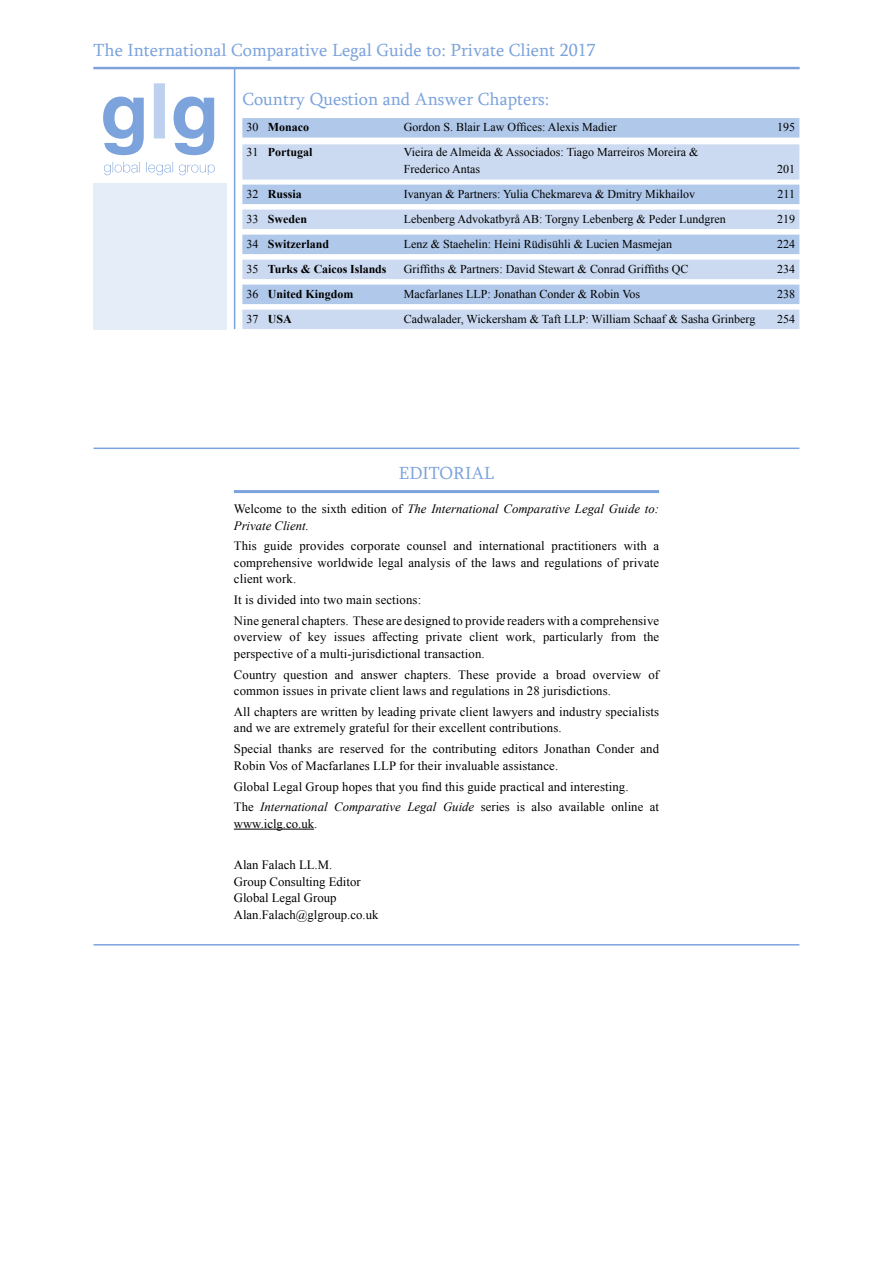
<style>
.page{position:relative;width:893px;height:1263px;background:#fff}
.page>*{position:absolute;margin:0;border:0;box-sizing:border-box;transform-origin:0 0}
.t1{font:18px "Sylfaen";color:#7ca3dc}
.t2{font:12.75px/16.5px "Times New Roman";letter-spacing:.01em;color:#000}
.t3{font:italic 12.75px/16.5px "Times New Roman";color:#000}
.t4{font:12px/16.5px "Times New Roman";color:#000}
.t5{font:700 12px "Times New Roman";color:#000}
.s1{font-weight:400}
.s2{font-style:normal}
.s3{font-style:italic}
</style>
<div class="page">
<hr style="left:94px;top:448px;width:705px;height:1px;background:#7ca3dc">
<hr style="left:94px;top:944px;width:705px;height:1px;background:#7ca3dc">
<hr style="left:234px;top:490px;width:425px;height:3px;background:#7ca3dc">
<hr style="left:234px;top:68px;width:1px;height:261px;background:#7ca3dc">
<hr style="left:234px;top:829px;width:80px;height:1px;background:#000">
<div style="left:242px;top:118px;width:557px;height:20px;background:#b0c8ea"></div>
<div style="left:242px;top:144px;width:557px;height:36px;background:#cbdaf1"></div>
<div style="left:242px;top:185px;width:557px;height:19px;background:#b0c8ea"></div>
<div style="left:242px;top:210px;width:557px;height:19px;background:#cbdaf1"></div>
<div style="left:242px;top:235px;width:557px;height:19px;background:#b0c8ea"></div>
<div style="left:242px;top:260px;width:557px;height:19px;background:#cbdaf1"></div>
<div style="left:242px;top:285px;width:557px;height:19px;background:#b0c8ea"></div>
<div style="left:242px;top:310px;width:557px;height:19px;background:#cbdaf1"></div>
<div style="left:94px;top:183px;width:133px;height:146px;background:#e5edf8"></div>
<hr style="left:94px;top:67px;width:705px;height:2px;background:#7ca3dc">
<svg style="left:104px;top:162px;width:111px;height:13px"></svg>
<svg style="left:174px;top:97px;width:40px;height:58px"></svg>
<svg style="left:154px;top:83px;width:11px;height:55px"></svg>
<svg style="left:103px;top:97px;width:41px;height:58px"></svg>
<h1 class="t1" style="left:94px;top:38px;width:504px">The International Comparative Legal Guide to: Private Client 2017</h1>
<h1 class="t1" style="left:242px;top:87px;width:308px">Country Question and Answer Chapters:</h1>
<p class="t5" style="left:247px;top:119px;width:64px"><span class="s1">30</span> Monaco</p>
<p class="t4" style="left:404px;top:119px;width:214px">Gordon S. Blair Law Offices: Alexis Madier</p>
<p class="t4" style="left:777px;top:119px;width:19px">195</p>
<p class="t5" style="left:247px;top:144px;width:67px"><span class="s1">31</span> Portugal</p>
<p class="t4" style="left:404px;top:144px;width:296px">Vieira de Almeida &amp; Associados: Tiago Marreiros Moreira &amp;<br>Frederico Antas</p>
<p class="t4" style="left:777px;top:160px;width:19px">201</p>
<p class="t5" style="left:247px;top:185px;width:57px"><span class="s1">32</span> Russia</p>
<p class="t4" style="left:404px;top:185px;width:293px">Ivanyan &amp; Partners: Yulia Chekmareva &amp; Dmitry Mikhailov</p>
<p class="t4" style="left:778px;top:185px;width:19px">211</p>
<p class="t5" style="left:247px;top:210px;width:62px"><span class="s1">33</span> Sweden</p>
<p class="t4" style="left:404px;top:210px;width:323px">Lebenberg Advokatbyrå AB: Torgny Lebenberg &amp; Peder Lundgren</p>
<p class="t4" style="left:777px;top:210px;width:19px">219</p>
<p class="t5" style="left:247px;top:235px;width:84px"><span class="s1">34</span> Switzerland</p>
<p class="t4" style="left:404px;top:235px;width:270px">Lenz &amp; Staehelin: Heini Rüdisühli &amp; Lucien Masmejan</p>
<p class="t4" style="left:777px;top:235px;width:19px">224</p>
<p class="t5" style="left:247px;top:260px;width:141px"><span class="s1">35</span> Turks &amp; Caicos Islands</p>
<p class="t4" style="left:404px;top:260px;width:286px">Griffiths &amp; Partners: David Stewart &amp; Conrad Griffiths QC</p>
<p class="t4" style="left:777px;top:260px;width:19px">234</p>
<p class="t5" style="left:247px;top:285px;width:108px"><span class="s1">36</span> United Kingdom</p>
<p class="t4" style="left:404px;top:285px;width:238px">Macfarlanes LLP: Jonathan Conder &amp; Robin Vos</p>
<p class="t4" style="left:777px;top:285px;width:19px">238</p>
<p class="t5" style="left:247px;top:310px;width:47px"><span class="s1">37</span> USA</p>
<p class="t4" style="left:404px;top:310px;width:353px">Cadwalader, Wickersham &amp; Taft LLP: William Schaaf &amp; Sasha Grinberg</p>
<p class="t4" style="left:777px;top:310px;width:19px">254</p>
<h1 class="t1" style="left:399px;top:461px;width:97px">EDITORIAL</h1>
<p class="t3" style="left:234px;top:500px;width:427px"><span class="s2">Welcome to the sixth edition of</span> The International Comparative Legal Guide to:<br>Private Client.</p>
<p class="t2" style="left:234px;top:537px;width:427px;text-align:justify">This guide provides corporate counsel and international practitioners with a comprehensive worldwide legal analysis of the laws and regulations of private client work.</p>
<p class="t2" style="left:234px;top:589px;width:427px;line-height:20.7px">It is divided into two main sections:<br>Nine general chapters. These are designed to provide readers with a comprehensive</p>
<p class="t2" style="left:234px;top:628px;width:427px">overview of key issues affecting private client work, particularly from the perspective of a multi-jurisdictional transaction.</p>
<p class="t2" style="left:234px;top:666px;width:427px">Country question and answer chapters. These provide a broad overview of common issues in private client laws and regulations in 28 jurisdictions.</p>
<p class="t2" style="left:234px;top:703px;width:427px">All chapters are written by leading private client lawyers and industry specialists and we are extremely grateful for their excellent contributions.</p>
<p class="t2" style="left:234px;top:740px;width:427px">Special thanks are reserved for the contributing editors Jonathan Conder and<br>Robin Vos of Macfarlanes LLP for their invaluable assistance.</p>
<p class="t2" style="left:234px;top:775px;width:427px;line-height:20.7px">Global Legal Group hopes that you find this guide practical and interesting.<br>The <span class="s3">International Comparative Legal Guide</span> series is also available online at</p>
<p class="t2" style="left:234px;top:815px;width:85px">www.iclg.co.uk.</p>
<p class="t2" style="left:234px;top:856px;width:146px">Alan Falach LL.M.<br>Group Consulting Editor<br>Global Legal Group<br>Alan.Falach@glgroup.co.uk</p>
</div>
